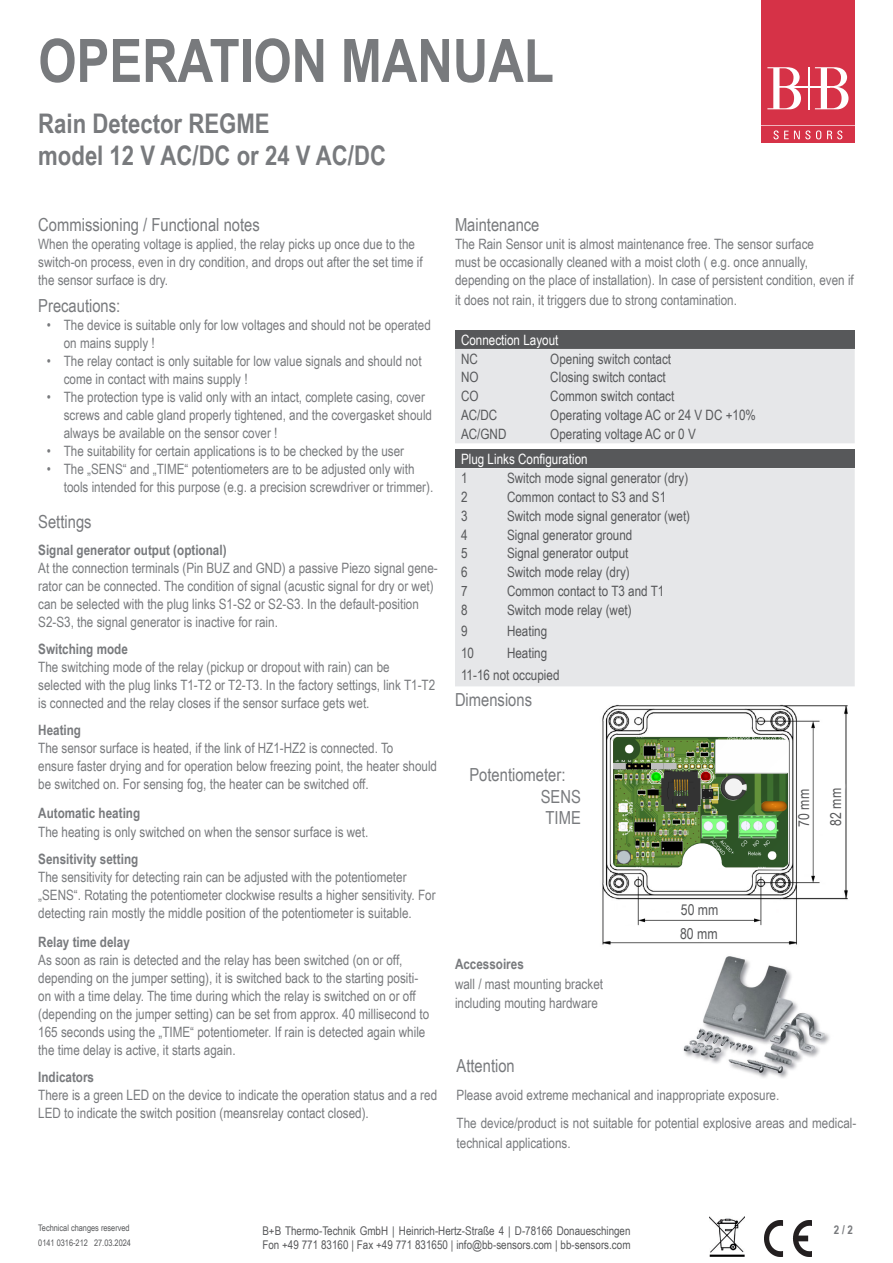
<style>
.page{position:relative;width:893px;height:1263px;background:#fff}
.page>*{position:absolute;margin:0;border:0;box-sizing:border-box;transform-origin:0 0}
.t1{font:700 60px "Arial Narrow";color:#787a7d}
.t2{font:700 27px/32.4px "Arial Narrow";color:#787a7d}
.t3{font:18px/21.6px "Arial Narrow";color:#787a7d}
.t4{font:15px/23.4px "Arial Narrow";color:#57585a}
.t5{font:14.25px/18px "Arial Narrow";color:#787a7d}
.t6{font:14.25px/22.4px "Arial Narrow";color:#57585a}
.t7{font:700 14.25px "Arial Narrow";color:#787a7d}
.t8{font:14.25px "Arial Narrow";color:#fff}
.t9{font:12px/14.4px "Arial Narrow";color:#57585a}
.t10{font:700 12px "Arial Narrow";color:#787a7d}
.t11{font:9px/15px "Arial Narrow";color:#57585a}
</style>
<div class="page">
<img style="left:683px;top:956px;width:147px;height:122px">
<div style="left:455px;top:330px;width:400px;height:19px;background:#57585a"></div>
<div style="left:455px;top:349px;width:400px;height:94px;background:#e6e7e9"></div>
<div style="left:455px;top:449px;width:400px;height:19px;background:#57585a"></div>
<div style="left:455px;top:468px;width:400px;height:218px;background:#e6e7e9"></div>
<img style="left:602px;top:704px;width:246px;height:241px">
<img style="left:612px;top:736px;width:176px;height:134px">
<div style="left:692px;top:928px;width:23px;height:13px;background:#fff"></div>
<div style="left:831px;top:779px;width:13px;height:24px;background:#fff"></div>
<div style="left:761px;top:126px;width:94px;height:17px;background:#d63247"></div>
<svg style="left:761px;top:0;width:94px;height:139px"></svg>
<img style="left:764px;top:1221px;width:47px;height:35px">
<img style="left:710px;top:1217px;width:34px;height:40px">
<h1 class="t1" style="left:38px;top:15px;width:517px">OPERATION MANUAL</h1>
<h2 class="t2" style="left:38px;top:106px;width:349px">Rain Detector REGME<br>model 12 V AC/DC or 24 V AC/DC</h2>
<p class="t3" style="left:38px;top:213px;width:223px">Commissioning / Functional notes</p>
<p class="t5" style="left:38px;top:234px;width:386px">When the operating voltage is applied, the relay picks up once due to the switch-on process, even in dry condition, and drops out after the set time if the sensor surface is dry.</p>
<p class="t3" style="left:38px;top:294px;width:84px">Precautions:</p>
<p class="t5" style="left:64px;top:315px;width:369px;text-indent:-17px">• The device is suitable only for low voltages and should not be operated on mains supply !</p>
<p class="t5" style="left:64px;top:351px;width:359px;text-indent:-17px">• The relay contact is only suitable for low value signals and should not come in contact with mains supply !</p>
<p class="t5" style="left:64px;top:387px;width:370px;text-indent:-17px">• The protection type is valid only with an intact, complete casing, cover screws and cable gland properly tightened, and the covergasket should always be available on the sensor cover !</p>
<p class="t5" style="left:47px;top:441px;width:359px">• The suitability for certain applications is to be checked by the user</p>
<p class="t5" style="left:64px;top:459px;width:371px;text-indent:-17px">• The „SENS“ and „TIME“ potentiometers are to be adjusted only with tools intended for this purpose (e.g. a precision screwdriver or trimmer).</p>
<p class="t3" style="left:38px;top:510px;width:55px">Settings</p>
<p class="t7" style="left:38px;top:539px;width:190px">Signal generator output (optional)</p>
<p class="t5" style="left:38px;top:558px;width:401px">At the connection terminals (Pin BUZ and GND) a passive Piezo signal gene&shy;rator can be connected. The condition of signal (acustic signal for dry or wet) can be selected with the plug links S1-S2 or S2-S3. In the default-position S2-S3, the signal generator is inactive for rain.</p>
<p class="t7" style="left:38px;top:638px;width:91px">Switching mode</p>
<p class="t5" style="left:38px;top:657px;width:398px">The switching mode of the relay (pickup or dropout with rain) can be selected with the plug links T1-T2 or T2-T3. In the factory settings, link T1-T2 is connected and the relay closes if the sensor surface gets wet.</p>
<p class="t7" style="left:38px;top:719px;width:44px">Heating</p>
<p class="t5" style="left:38px;top:738px;width:400px">The sensor surface is heated, if the link of HZ1-HZ2 is connected. To<br>ensure faster drying and for operation below freezing point, the heater should be switched on. For sensing fog, the heater can be switched off.</p>
<p class="t7" style="left:38px;top:802px;width:103px">Automatic heating</p>
<p class="t5" style="left:38px;top:822px;width:331px">The heating is only switched on when the sensor surface is wet.</p>
<p class="t7" style="left:38px;top:848px;width:102px">Sensitivity setting</p>
<p class="t5" style="left:38px;top:867px;width:399px">The sensitivity for detecting rain can be adjusted with the potentiometer „SENS“. Rotating the potentiometer clockwise results a higher sensitivity. For detecting rain mostly the middle position of the potentiometer is suitable.</p>
<p class="t7" style="left:38px;top:931px;width:93px">Relay time delay</p>
<p class="t5" style="left:38px;top:950px;width:393px">As soon as rain is detected and the relay has been switched (on or off, depending on the jumper setting), it is switched back to the starting positi&shy;on with a time delay. The time during which the relay is switched on or off (depending on the jumper setting) can be set from approx. 40 millisecond to 165 seconds using the „TIME“ potentiometer. If rain is detected again while the time delay is active, it starts again.</p>
<p class="t7" style="left:38px;top:1066px;width:57px">Indicators</p>
<p class="t5" style="left:38px;top:1085px;width:400px">There is a green LED on the device to indicate the operation status and a red<br>LED to indicate the switch position (meansrelay contact closed).</p>
<p class="t3" style="left:455px;top:213px;width:86px">Maintenance</p>
<p class="t5" style="left:455px;top:234px;width:400px">The Rain Sensor unit is almost maintenance free. The sensor surface<br>must be occasionally cleaned with a moist cloth ( e.g. once annually, depending on the place of installation). In case of persistent condition, even if</p>
<p class="t5" style="left:455px;top:290px;width:283px">it does not rain, it triggers due to strong contamination.</p>
<p class="t8" style="left:461px;top:329px;width:99px">Connection Layout</p>
<p class="t6" style="left:461px;top:347px;width:18px">NC</p>
<p class="t6" style="left:550px;top:347px;width:122px">Opening switch contact</p>
<p class="t6" style="left:461px;top:366px;width:19px">NO</p>
<p class="t6" style="left:550px;top:366px;width:117px">Closing switch contact</p>
<p class="t6" style="left:461px;top:385px;width:19px">CO</p>
<p class="t6" style="left:550px;top:385px;width:126px">Common switch contact</p>
<p class="t6" style="left:461px;top:403px;width:38px">AC/DC</p>
<p class="t6" style="left:550px;top:403px;width:207px">Operating voltage AC or 24 V DC +10%</p>
<p class="t6" style="left:461px;top:422px;width:47px">AC/GND</p>
<p class="t6" style="left:550px;top:422px;width:147px">Operating voltage AC or 0 V</p>
<p class="t8" style="left:461px;top:448px;width:128px">Plug Links Configuration</p>
<p class="t6" style="left:461px;top:466px;width:8px">1</p>
<p class="t6" style="left:507px;top:466px;width:183px">Switch mode signal generator (dry)</p>
<p class="t6" style="left:461px;top:485px;width:8px">2</p>
<p class="t6" style="left:507px;top:485px;width:161px">Common contact to S3 and S1</p>
<p class="t6" style="left:461px;top:504px;width:8px">3</p>
<p class="t6" style="left:507px;top:504px;width:185px">Switch mode signal generator (wet)</p>
<p class="t6" style="left:461px;top:523px;width:8px">4</p>
<p class="t6" style="left:507px;top:523px;width:127px">Signal generator ground</p>
<p class="t6" style="left:461px;top:542px;width:8px">5</p>
<p class="t6" style="left:507px;top:542px;width:123px">Signal generator output</p>
<p class="t6" style="left:461px;top:560px;width:8px">6</p>
<p class="t6" style="left:507px;top:560px;width:124px">Switch mode relay (dry)</p>
<p class="t6" style="left:461px;top:579px;width:8px">7</p>
<p class="t6" style="left:507px;top:579px;width:159px">Common contact to T3 and T1</p>
<p class="t6" style="left:461px;top:598px;width:8px">8</p>
<p class="t6" style="left:507px;top:598px;width:126px">Switch mode relay (wet)</p>
<p class="t6" style="left:461px;top:619px;width:8px">9</p>
<p class="t6" style="left:507px;top:619px;width:42px">Heating</p>
<p class="t6" style="left:461px;top:641px;width:14px">10</p>
<p class="t6" style="left:461px;top:641px;width:100px;text-indent:46px">Heating<br>11-16 not occupied</p>
<p class="t3" style="left:455px;top:688px;width:79px">Dimensions</p>
<p class="t3" style="left:541px;top:763px;width:42px;text-indent:-71px">Potentiometer:<br>SENS<br>TIME</p>
<p class="t7" style="left:455px;top:953px;width:70px">Accessoires</p>
<p class="t5" style="left:455px;top:973px;width:150px;line-height:19.5px">wall / mast mounting bracket including mouting hardware</p>
<p class="t4" style="left:680px;top:898px;width:40px">50 mm<br>80 mm</p>
<p class="t4" style="left:787px;top:827px;width:40px;line-height:32px;rotate:-90deg">70 mm<br>82 mm</p>
<p class="t3" style="left:457px;top:1054px;width:60px">Attention</p>
<p class="t5" style="left:457px;top:1080px;width:401px;line-height:27.9px">Please avoid extreme mechanical and inappropriate exposure.<br>The device/product is not suitable for potential explosive areas and medical-</p>
<p class="t5" style="left:457px;top:1133px;width:116px">technical applications.</p>
<p class="t11" style="left:38px;top:1220px;width:94px">Technical changes reserved<br>0141 0316-212 27.03.2024</p>
<p class="t9" style="left:262px;top:1222px;width:370px">B+B Thermo-Technik GmbH | Heinrich-Hertz-Straße 4 | D-78166 Donaueschingen<br>Fon +49 771 83160 | Fax +49 771 831650 | info@bb-sensors.com | bb-sensors.com</p>
<p class="t10" style="left:834px;top:1220px;width:21px">2 / 2</p>
</div>
